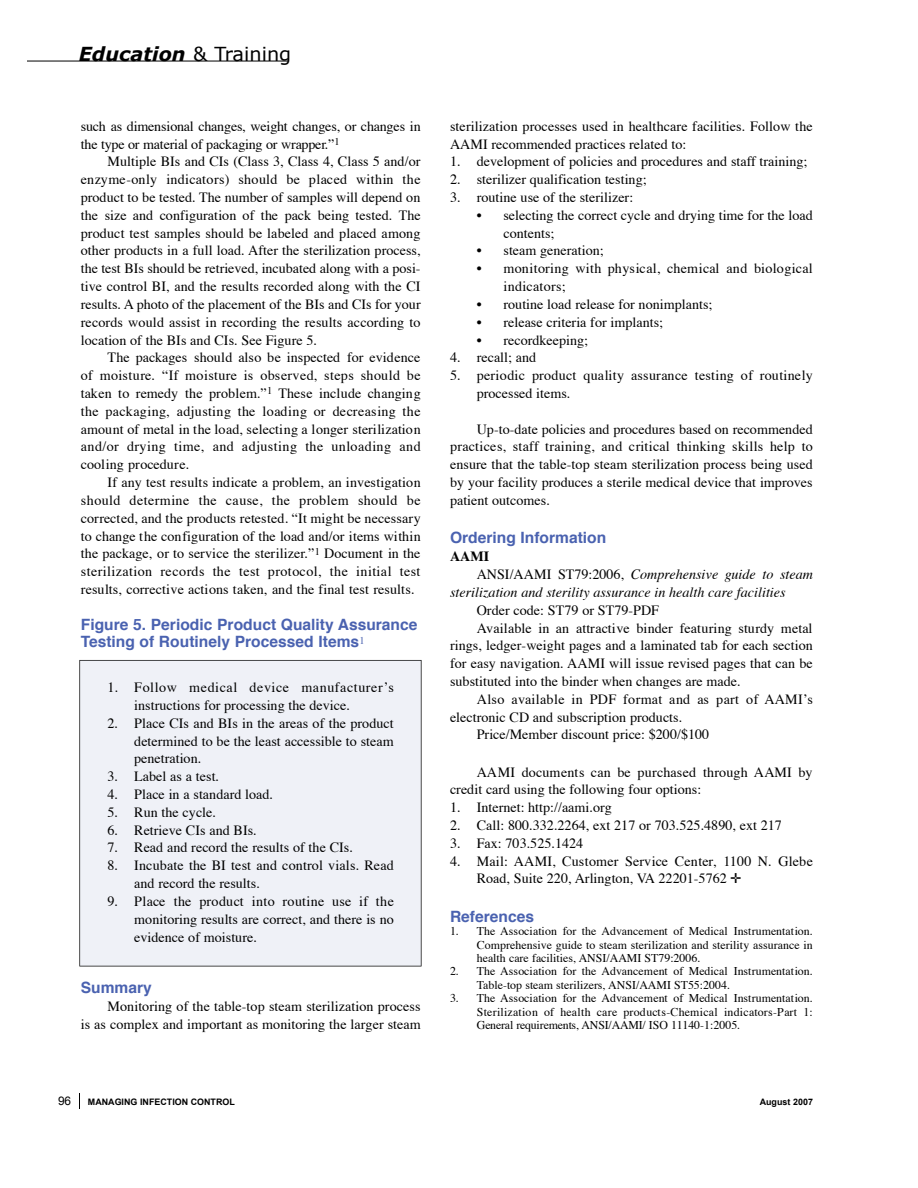
<style>
.page{position:relative;width:918px;height:1188px;background:#fff}
.page>*{position:absolute;margin:0;border:0;box-sizing:border-box;transform-origin:0 0}
.t1{font:italic 700 19.35px "Verdana";color:#000}
.t2{font:700 15.6px/17.9px "Helvetica";color:#4a62b0}
.t3{font:14.1px/17.9px "Times";color:#000}
.t4{font:italic 14.1px "Times";color:#000}
.t5{font:14.1px/17.9px "Times";letter-spacing:.025em;color:#000}
.t6{font:700 14.1px "Times";color:#000}
.t7{font:11.85px/13.4px "Times";color:#000;text-align:justify}
.t8{font:11.85px "Arial MS";color:#000}
.t9{font:8.85px "Arial Bold MS";color:#000}
.s1{font-weight:400;font-style:normal}
.s2{font-style:normal}
</style>
<div class="page">
<div style="left:79px;top:660px;width:343px;height:306px;background:#eff1f7"></div>
<svg style="left:79px;top:1094px;width:1px;height:15px"></svg>
<hr style="left:27px;top:61px;width:261px;height:1px;background:#000">
<h1 class="t1" style="left:79px;top:41px;width:214px">Education <span class="s1">&amp; Training</span></h1>
<p class="t3" style="left:81px;top:118px;width:341px">such as dimensional changes, weight changes, or changes in the type or material of packaging or wrapper.”<sup>1</sup></p>
<p class="t3" style="left:81px;top:154px;width:341px;text-align:justify;text-indent:27px">Multiple BIs and CIs (Class 3, Class 4, Class 5 and/or enzyme-only indicators) should be placed within the product to be tested. The number of samples will depend on the size and configuration of the pack being tested. T h e product test samples should be labeled and placed among other products in a full load. After the sterilization process, the test BIs should be retrieved, incubated along with a posi&shy;tive control BI, and the results recorded along with the CI results. A photo of the placement of the BIs and CIs for your records would assist in recording the results according to location of the BIs and CIs. See Figure 5.</p>
<p class="t3" style="left:81px;top:350px;width:341px;text-align:justify;text-indent:27px">The packages should also be inspected for evidence of moisture. “If moisture is observed, steps should be taken to remedy the problem.”<sup>1</sup> These include changing the packaging, adjusting the loading or decreasing the amount of metal in the load, selecting a longer sterilization and/or drying time, and adjusting the unloading and cooling procedure.</p>
<p class="t3" style="left:81px;top:475px;width:341px;text-align:justify;text-indent:27px">If any test results indicate a problem, an investigation should determine the cause, the problem should be corrected, and the products retested. “It might be necessary to change the configuration of the load and/or items within the package, or to service the sterilizer.”<sup>1</sup> Document in the sterilization records the test protocol, the initial test results, corrective actions taken, and the final test results.</p>
<p class="t2" style="left:81px;top:617px;width:338px">Figure 5. Periodic Product Quality Assurance<br>Testing of Routinely Processed Items<sup>1</sup></p>
<p class="t3" style="left:134px;top:680px;width:261px;text-indent:-27px">1 . Follow medical device manufacturer’s instructions for processing the device.</p>
<p class="t3" style="left:134px;top:715px;width:261px;text-align:justify;text-indent:-27px">2. Place CIs and BIs in the areas of the product determined to be the least accessible to steam penetration.</p>
<p class="t3" style="left:108px;top:769px;width:113px">3. Label as a test.</p>
<p class="t3" style="left:108px;top:787px;width:167px">4. Place in a standard load.</p>
<p class="t3" style="left:108px;top:804px;width:110px">5. Run the cycle.</p>
<p class="t3" style="left:108px;top:822px;width:151px">6. Retrieve CIs and BIs.</p>
<p class="t3" style="left:108px;top:840px;width:247px">7. Read and record the results of the CIs.</p>
<p class="t3" style="left:134px;top:858px;width:261px;text-indent:-27px">8. Incubate the BI test and control vials. Read and record the results.</p>
<p class="t3" style="left:134px;top:893px;width:261px;text-align:justify;text-indent:-27px">9. Place the product into routine use if the monitoring results are correct, and there is no evidence of moisture.</p>
<p class="t2" style="left:81px;top:980px;width:73px">Summary</p>
<p class="t3" style="left:81px;top:999px;width:341px;text-align:right">Monitoring of the table-top steam sterilization process<br>is as complex and important as monitoring the larger steam</p>
<p class="t3" style="left:450px;top:118px;width:364px">sterilization processes used in healthcare facilities. Follow the<br>AAMI recommended practices related to:</p>
<p class="t3" style="left:450px;top:154px;width:359px">1. development of policies and procedures and staff training;</p>
<p class="t3" style="left:450px;top:172px;width:198px">2. sterilizer qualification testing;</p>
<p class="t3" style="left:450px;top:190px;width:185px">3. routine use of the sterilizer:</p>
<p class="t3" style="left:504px;top:207px;width:311px;text-indent:-27px">• selecting the correct cycle and drying time for the load contents;</p>
<p class="t3" style="left:477px;top:243px;width:128px">• steam generation;</p>
<p class="t5" style="left:504px;top:261px;width:311px;text-indent:-27px">• monitoring with physical, chemical and biological in d ic a to r s ;</p>
<p class="t3" style="left:477px;top:296px;width:237px">• routine load release for nonimplants;</p>
<p class="t3" style="left:477px;top:314px;width:188px">• release criteria for implants;</p>
<p class="t3" style="left:477px;top:332px;width:113px">• recordkeeping;</p>
<p class="t3" style="left:450px;top:350px;width:88px">4. recall; and</p>
<p class="t3" style="left:477px;top:368px;width:338px;text-indent:-27px">5. periodic product quality assurance testing of routinely processed items.</p>
<p class="t3" style="left:450px;top:421px;width:364px;text-align:justify;text-indent:27px">Up-to-date policies and procedures based on recommended practices, staff training, and critical thinking skills help to ensure that the table-top steam sterilization process being used by your facility produces a sterile medical device that improves patient outcomes.</p>
<p class="t2" style="left:450px;top:530px;width:158px">Ordering Information</p>
<p class="t6" style="left:450px;top:551px;width:41px">AAMI</p>
<p class="t4" style="left:477px;top:568px;width:338px"><span class="s2">ANSI/AAMI ST79:2006,</span> C o m p rehensive guide to steam</p>
<p class="t4" style="left:450px;top:586px;width:337px">sterilization and sterility assurance in health care facilities</p>
<p class="t3" style="left:477px;top:602px;width:184px">Order code: ST79 or ST79-PDF</p>
<p class="t3" style="left:477px;top:620px;width:337px">Available in an attractive binder featuring sturdy metal</p>
<p class="t3" style="left:450px;top:638px;width:364px">rings, ledger-weight pages and a laminated tab for each section</p>
<p class="t3" style="left:450px;top:656px;width:364px">for easy navigation. AAMI will issue revised pages that can be</p>
<p class="t3" style="left:450px;top:674px;width:292px">substituted into the binder when changes are made.</p>
<p class="t5" style="left:477px;top:691px;width:338px">Also available in PDF format and as part of A A M I ’s</p>
<p class="t3" style="left:450px;top:709px;width:234px">electronic CD and subscription products.</p>
<p class="t3" style="left:477px;top:727px;width:234px">Price/Member discount price: $200/$100</p>
<p class="t3" style="left:450px;top:764px;width:364px;text-indent:27px">AAMI documents can be purchased through AAMI by credit card using the following four options:</p>
<p class="t3" style="left:450px;top:800px;width:163px">1. Internet: http://aami.org</p>
<p class="t3" style="left:450px;top:818px;width:334px">2. Call: 800.332.2264, ext 217 or 703.525.4890, ext 217</p>
<p class="t3" style="left:450px;top:835px;width:135px">3. Fax: 703.525.1424</p>
<p class="t3" style="left:477px;top:853px;width:338px;text-indent:-27px">4. Mail: AAMI, Customer Service Center, 1100 N. Glebe<br>Road, Suite 220, Arlington, VA 22201-5762 ✛</p>
<p class="t2" style="left:450px;top:909px;width:86px">References</p>
<p class="t7" style="left:477px;top:926px;width:338px;text-indent:-27px">1. The Association for the Advancement of Medical Instrumentation.<br>Comprehensive guide to steam sterilization and sterility assurance in health care facilities, ANSI/AAMI ST79:2006.</p>
<p class="t7" style="left:477px;top:966px;width:338px;text-indent:-27px">2. The Association for the Advancement of Medical Instrumentation.<br>Table-top steam sterilizers, ANSI/AAMI ST55:2004.</p>
<p class="t7" style="left:477px;top:992px;width:338px;text-indent:-27px">3. The Association for the Advancement of Medical Instrumentation.<br>Sterilization of health care products-Chemical indicators-Part 1:<br>General requirements, A N S I/A A M I/ ISO 11140-1:2005.</p>
<p class="t8" style="left:58px;top:1094px;width:15px">96</p>
<p class="t9" style="left:88px;top:1097px;width:148px">MANAGING INFECTION CONTROL</p>
<p class="t9" style="left:760px;top:1097px;width:55px">August 2007</p>
</div>
